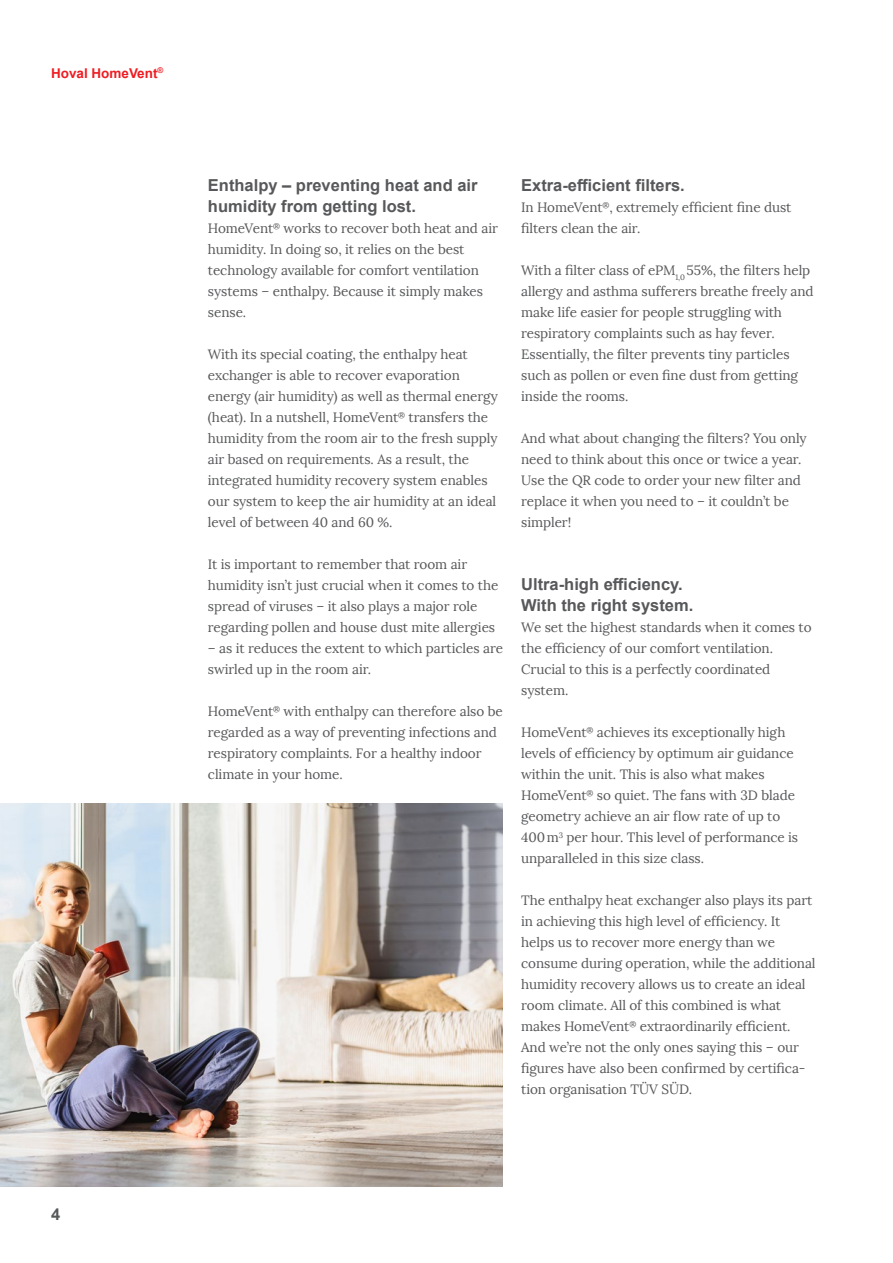
<style>
.page{position:relative;width:893px;height:1263px;background:#fff}
.page>*{position:absolute;margin:0;border:0;box-sizing:border-box;transform-origin:0 0}
.t1{font:700 16.5px/21px "Arial";color:#57585a}
.t2{font:13.5px/21px "Lora";letter-spacing:-.005em;color:#57585a}
.t3{font:700 13.5px "Arial";color:#ee1d23}
</style>
<div class="page">
<img style="left:0;top:803px;width:503px;height:383px">
<p class="t3" style="left:51px;top:64px;width:114px">Hoval HomeVent<sup>®</sup></p>
<p class="t1" style="left:51px;top:1204px;width:11px">4</p>
<p class="t1" style="left:208px;top:175px;width:271px">Enthalpy – preventing heat and air humidity from getting lost.</p>
<p class="t2" style="left:208px;top:218px;width:291px">HomeVent<sup>®</sup> works to recover both heat and air humidity. In doing so, it relies on the best technology available for comfort ventilation systems – enthalpy. Because it simply makes sense.</p>
<p class="t2" style="left:208px;top:344px;width:292px">With its special coating, the enthalpy heat exchanger is able to recover evaporation energy (air humidity) as well as thermal energy (heat). In a nutshell, HomeVent<sup>®</sup> transfers the humidity from the room air to the fresh supply air based on requirements. As a result, the integrated humidity recovery system enables our system to keep the air humidity at an ideal level of between 40 and 60 %.</p>
<p class="t2" style="left:208px;top:554px;width:292px">It is important to remember that room air humidity isn’t just crucial when it comes to the spread of viruses – it also plays a major role regarding pollen and house dust mite allergies</p>
<p class="t2" style="left:208px;top:638px;width:297px">– as it reduces the extent to which particles are swirled up in the room air.</p>
<p class="t2" style="left:208px;top:701px;width:296px">HomeVent<sup>®</sup> with enthalpy can therefore also be regarded as a way of preventing infections and respiratory complaints. For a healthy indoor climate in your home.</p>
<p class="t1" style="left:521px;top:175px;width:165px">Extra-efficient filters.</p>
<p class="t2" style="left:521px;top:197px;width:272px">In HomeVent<sup>®</sup>, extremely efficient fine dust filters clean the air.</p>
<p class="t2" style="left:521px;top:260px;width:294px">With a filter class of ePM<sub>1,0</sub> 55%, the filters help allergy and asthma sufferers breathe freely and make life easier for people struggling with respiratory complaints such as hay fever.<br>Essentially, the filter prevents tiny particles such as pollen or even fine dust from getting inside the rooms.</p>
<p class="t2" style="left:521px;top:428px;width:287px">And what about changing the filters? You only need to think about this once or twice a year.<br>Use the QR code to order your new filter and replace it when you need to – it couldn’t be simpler!</p>
<p class="t1" style="left:521px;top:574px;width:174px">Ultra-high efficiency.<br>With the right system.</p>
<p class="t2" style="left:521px;top:617px;width:292px">We set the highest standards when it comes to the efficiency of our comfort ventilation.<br>Crucial to this is a perfectly coordinated system.</p>
<p class="t2" style="left:521px;top:722px;width:279px">HomeVent<sup>®</sup> achieves its exceptionally high levels of efficiency by optimum air guidance within the unit. This is also what makes HomeVent<sup>®</sup> so quiet. The fans with 3D blade geometry achieve an air flow rate of up to 400m<sup>3</sup> per hour. This level of performance is unparalleled in this size class.</p>
<p class="t2" style="left:521px;top:890px;width:296px">The enthalpy heat exchanger also plays its part in achieving this high level of efficiency. It helps us to recover more energy than we consume during operation, while the additional humidity recovery allows us to create an ideal room climate. All of this combined is what makes HomeVent<sup>®</sup> extraordinarily efficient.<br>And we’re not the only ones saying this – our figures have also been confirmed by certifica&shy;tion organisation TÜV SÜD.</p>
</div>
